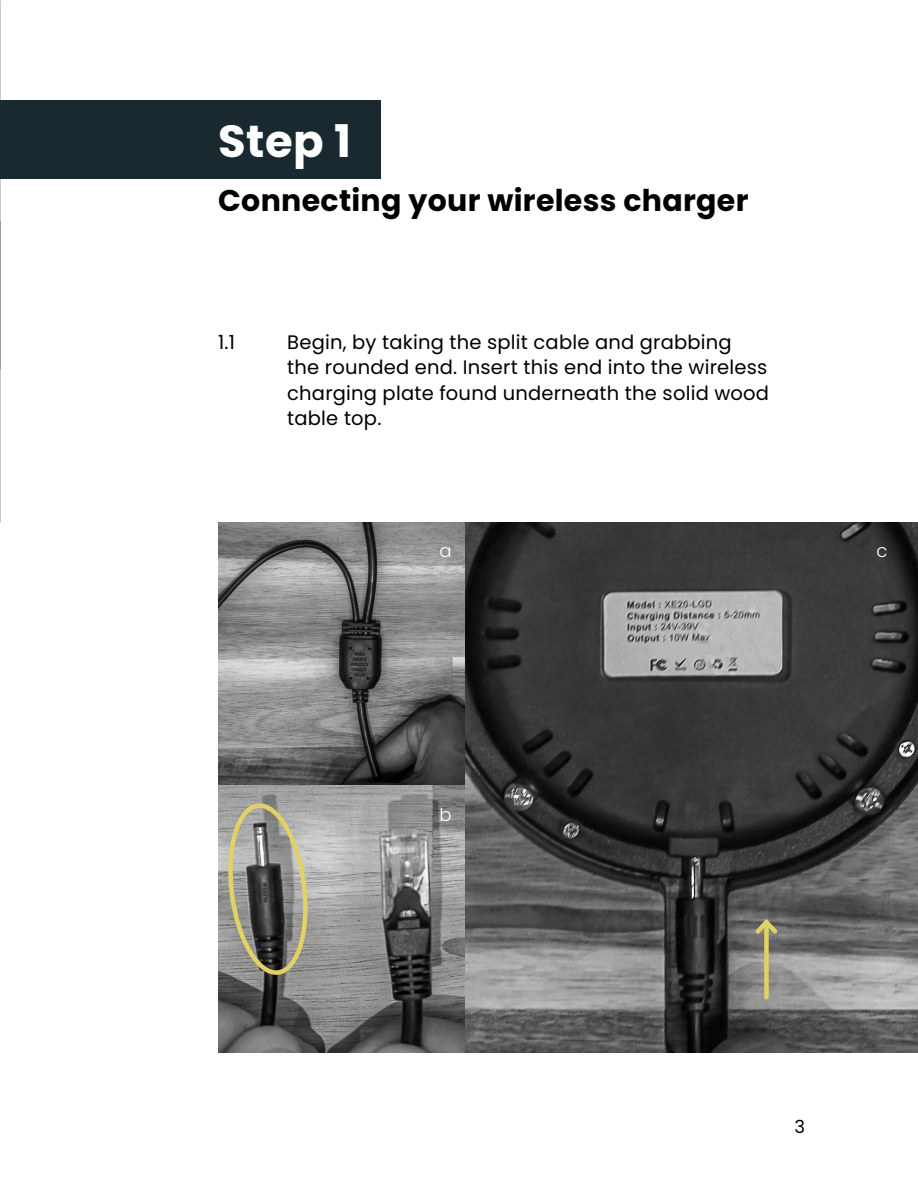
<style>
.page{position:relative;width:918px;height:1188px;background:#fff}
.page>*{position:absolute;margin:0;border:0;box-sizing:border-box;transform-origin:0 0}
.t1{font:700 45px "Poppins";color:#fff}
.t2{font:700 30px "Poppins";letter-spacing:.01em;color:#000}
.t3{font:19.5px/25.5px "Poppins";letter-spacing:.01em;color:#000}
.t4{font:300 18px "Poppins";color:#fff}
.t5{font:18px "Poppins";color:#000}
</style>
<div class="page">
<div style="left:0;top:100px;width:380px;height:79px;background:#1a2930"></div>
<img style="left:464px;top:523px;width:454px;height:529px">
<div style="left:764px;top:922px;width:5px;height:75px;background:#e3d166"></div>
<svg style="left:752px;top:916px;width:29px;height:22px"></svg>
<img style="left:218px;top:523px;width:246px;height:529px">
<div style="left:655px;top:644px;width:65px;height:11px;background:#b7b7b7"></div>
<svg style="left:226px;top:803px;width:84px;height:175px;background:#8a887b"></svg>
<p class="t1" style="left:218px;top:116px;width:134px">Step 1</p>
<p class="t2" style="left:218px;top:183px;width:532px">Connecting your wireless charger</p>
<p class="t3" style="left:218px;top:329px;width:18px">1.1</p>
<p class="t3" style="left:287px;top:329px;width:483px">Begin, by taking the split cable and grabbing<br>the rounded end. Insert this end into the wireless charging plate found underneath the solid wood table top.</p>
<p class="t4" style="left:439px;top:540px;width:14px">a</p>
<p class="t4" style="left:439px;top:804px;width:14px">b</p>
<p class="t4" style="left:877px;top:540px;width:13px">c</p>
<p class="t5" style="left:794px;top:1116px;width:12px">3</p>
</div>
